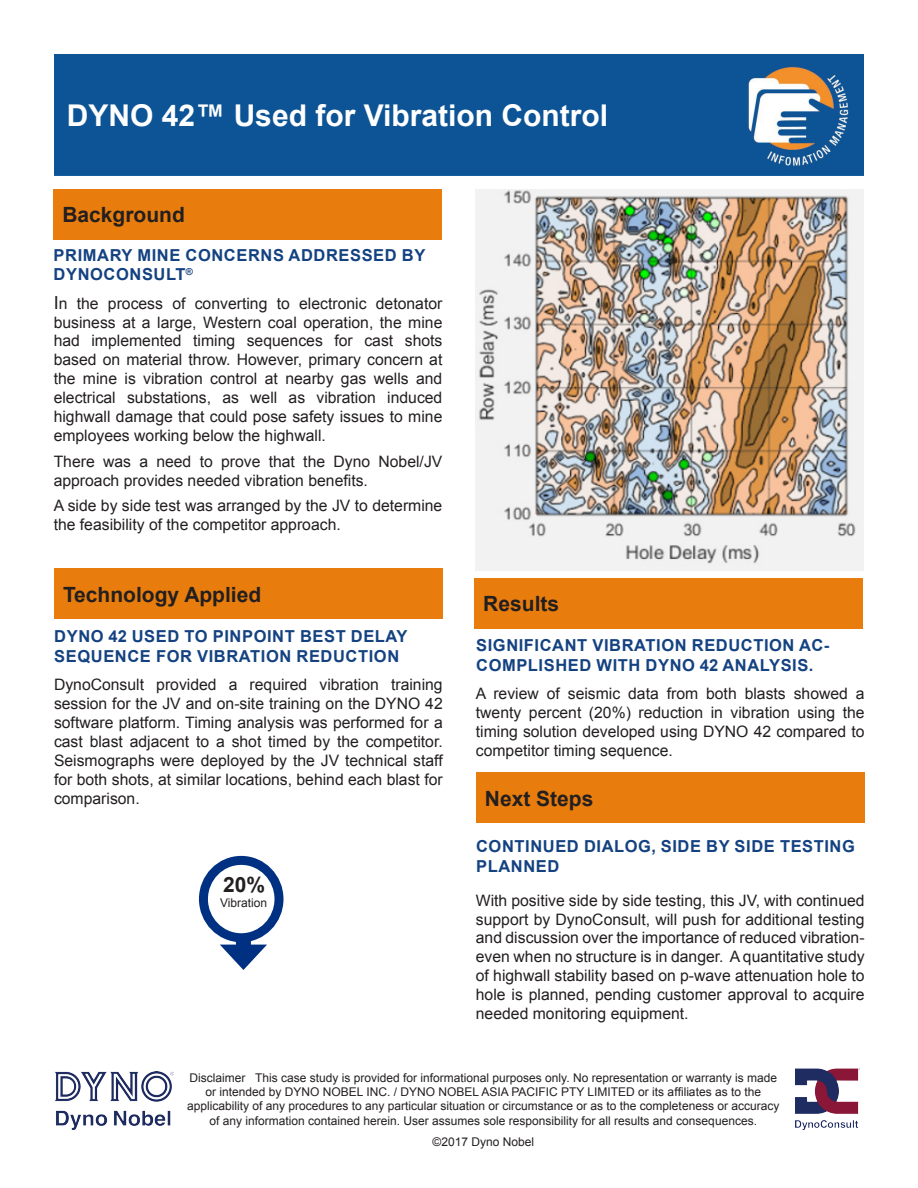
<style>
.page{position:relative;width:918px;height:1188px;background:#fff}
.page>*{position:absolute;margin:0;border:0;box-sizing:border-box;transform-origin:0 0}
.t1{font:700 30px "Arial";color:#fff}
.t2{font:700 21px "Arial";color:#231f20}
.t3{font:700 16.5px/19.8px "Arial";letter-spacing:.035em;color:#144281}
.t4{font:15.75px/18.9px "Arial";color:#231f20;text-align:justify}
.t5{font:12px/14.4px "Arial";color:#231f20;text-align:center}
.s1{font-size:18px}
</style>
<div class="page">
<div style="left:54px;top:54px;width:809px;height:121px;background:#0d5496"></div>
<img style="left:795px;top:1069px;width:65px;height:60px">
<img style="left:55px;top:1071px;width:118px;height:59px">
<div style="left:53px;top:190px;width:389px;height:50px;background:#e87d0d"></div>
<div style="left:474px;top:578px;width:389px;height:51px;background:#e87d0d"></div>
<div style="left:54px;top:569px;width:389px;height:50px;background:#e87d0d"></div>
<div style="left:476px;top:773px;width:389px;height:50px;background:#e87d0d"></div>
<img style="left:476px;top:190px;width:388px;height:380px">
<div style="left:199px;top:856px;width:84px;height:86px;border:9px solid #003082;border-radius:50%"></div>
<div style="left:236px;top:936px;width:15px;height:19px;background:#003082"></div>
<svg style="left:220px;top:945px;width:47px;height:25px"></svg>
<h1 class="t1" style="left:67px;top:94px;width:543px">DYNO 42™ Used for Vibration Control</h1>
<p class="t2" style="left:62px;top:200px;width:124px">Background</p>
<p class="t3" style="left:54px;top:245px;width:373px">PRIMARY MINE CONCERNS ADDRESSED BY<br>DYNOCONSULT<sup>®</sup></p>
<p class="t4" style="left:54px;top:294px;width:390px"><span class="s1">I</span>n the process of converting to electronic detonator business at a large, Western coal operation, the mine had implemented timing sequences for cast shots based on material throw. However, primary concern at the mine is vibration control at nearby gas wells and electrical substations, as well as vibration induced highwall damage that could pose safety issues to mine employees working below the highwall.</p>
<p class="t4" style="left:54px;top:452px;width:390px">There was a need to prove that the Dyno Nobel/JV approach provides needed vibration benefits.</p>
<p class="t4" style="left:54px;top:496px;width:390px">A side by side test was arranged by the JV to determine the feasibility of the competitor approach.</p>
<p class="t2" style="left:63px;top:579px;width:200px">Technology Applied</p>
<p class="t2" style="left:483px;top:589px;width:77px">Results</p>
<p class="t3" style="left:54px;top:626px;width:355px">DYNO 42 USED TO PINPOINT BEST DELAY<br>SEQUENCE FOR VIBRATION REDUCTION</p>
<p class="t3" style="left:476px;top:635px;width:355px">SIGNIFICANT VIBRATION REDUCTION AC-<br>COMPLISHED WITH DYNO 42 ANALYSIS.</p>
<p class="t4" style="left:54px;top:675px;width:390px">DynoConsult provided a required vibration training session for the JV and on-site training on the DYNO 42 software platform. Timing analysis was performed for a cast blast adjacent to a shot timed by the competitor.<br>Seismographs were deployed by the JV technical staff for both shots, at similar locations, behind each blast for comparison.</p>
<p class="t4" style="left:476px;top:684px;width:390px">A review of seismic data from both blasts showed a twenty percent (20%) reduction in vibration using the timing solution developed using DYNO 42 compared to competitor timing sequence.</p>
<p class="t2" style="left:485px;top:783px;width:110px">Next Steps</p>
<p class="t3" style="left:476px;top:836px;width:380px">CONTINUED DIALOG, SIDE BY SIDE TESTING<br>PLANNED</p>
<p class="t4" style="left:476px;top:891px;width:390px">With positive side by side testing, this JV, with continued support by DynoConsult, will push for additional testing and discussion over the importance of reduced vibration&shy;even when no structure is in danger. A quantitative study of highwall stability based on p-wave attenuation hole to hole is planned, pending customer approval to acquire needed monitoring equipment.</p>
<p class="t2" style="left:223px;top:870px;width:44px">20%</p>
<p class="t5" style="left:220px;top:896px;width:49px">Vibration</p>
<p class="t5" style="left:187px;top:1070px;width:594px">Disclaimer This case study is provided for informational purposes only. No representation or warranty is made or intended by DYNO NOBEL INC. / DYNO NOBEL ASIA PACIFIC PTY LIMITED or its affiliates as to the applicability of any procedures to any particular situation or circumstance or as to the completeness or accuracy of any information contained herein. User assumes sole responsibility for all results and consequences.</p>
<p class="t5" style="left:432px;top:1135px;width:103px">©2017 Dyno Nobel</p>
</div>
